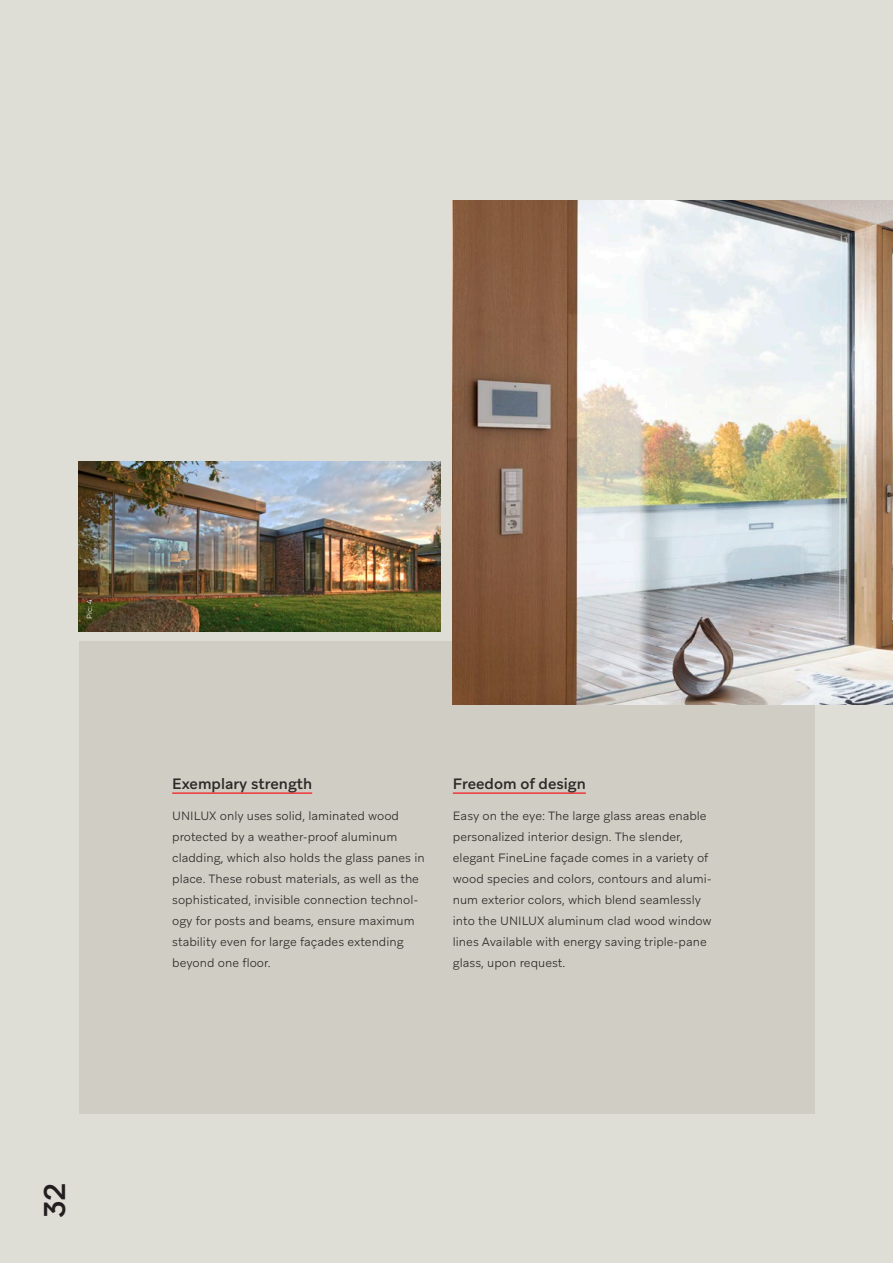
<style>
.page{position:relative;width:893px;height:1263px;background:#deddd6}
.page>*{position:absolute;margin:0;border:0;box-sizing:border-box;transform-origin:0 0}
.t1{font:500 30px "Aribau Grotesk";color:#231f20}
.t2{font:500 15px "Aribau Grotesk";color:#2f2828}
.t3{font:300 12px/21px "Aribau Grotesk";color:#2f2828}
.t4{font:300 7.5px "Aribau Grotesk";color:#fff}
</style>
<div class="page">
<div style="left:79px;top:642px;width:735px;height:472px;background:#d0cec4"></div>
<img style="left:79px;top:461px;width:361px;height:170px">
<img style="left:453px;top:201px;width:440px;height:504px">
<hr style="left:172px;top:792px;width:140px;height:2px;background:#ee373a">
<hr style="left:453px;top:792px;width:133px;height:2px;background:#ee373a">
<p class="t4" style="left:85px;top:619px;width:21px;rotate:-90deg">Pic: 4</p>
<p class="t2" style="left:172px;top:774px;width:141px">Exemplary strength</p>
<p class="t3" style="left:172px;top:805px;width:254px">UNILUX only uses solid, laminated wood protected by a weather-proof aluminum cladding, which also holds the glass panes in place. These robust materials, as well as the sophisticated, invisible connection technol&shy;ogy for posts and beams, ensure maximum stability even for large façades extending beyond one floor.</p>
<p class="t2" style="left:453px;top:774px;width:134px">Freedom of design</p>
<p class="t3" style="left:453px;top:805px;width:260px">Easy on the eye: The large glass areas enable personalized interior design. The slender, elegant FineLine façade comes in a variety of wood species and colors, contours and alumi&shy;num exterior colors, which blend seamlessly into the UNILUX aluminum clad wood window lines Available with energy saving triple-pane glass, upon request.</p>
<h1 class="t1" style="left:36px;top:1218px;width:37px;rotate:-90deg">32</h1>
</div>
